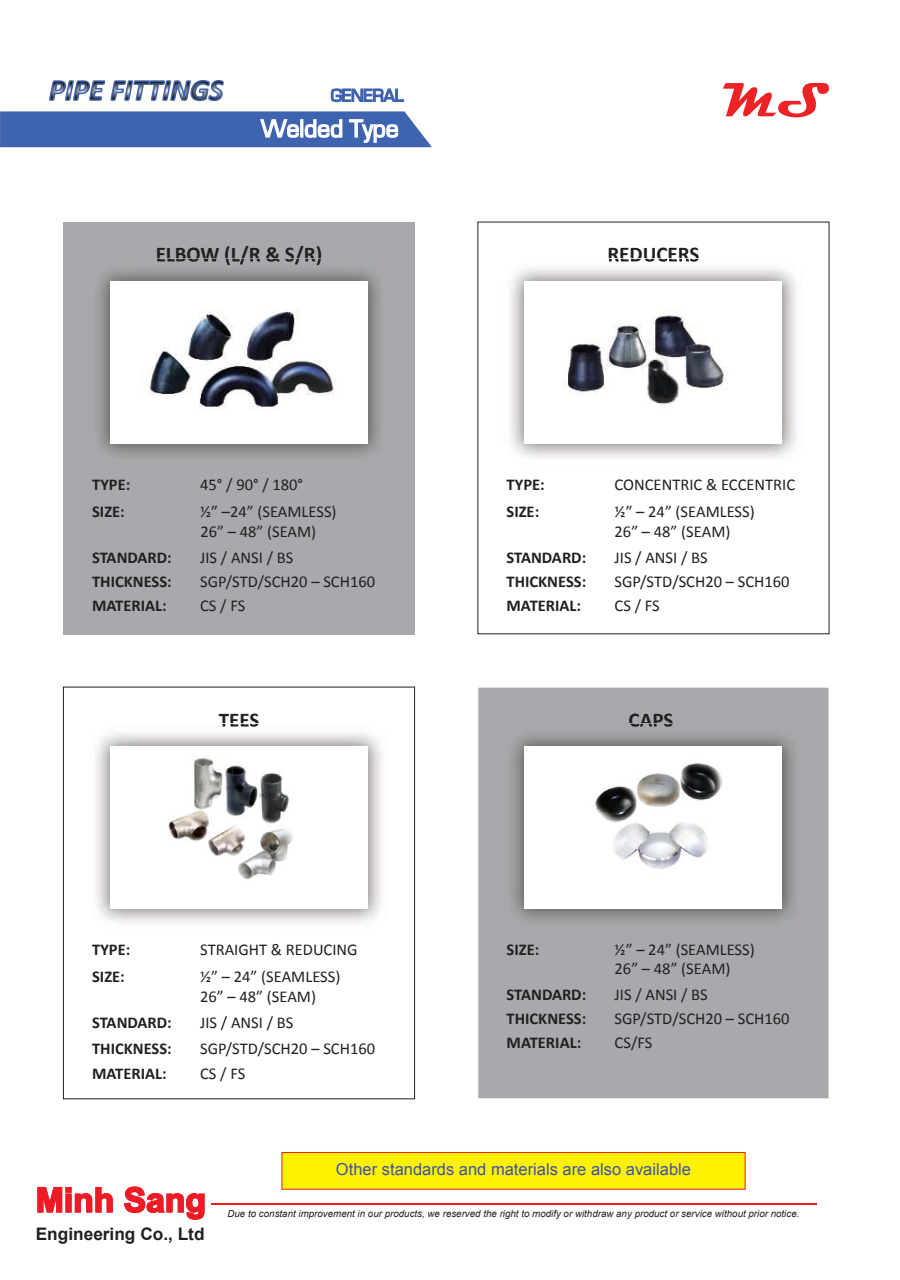
<style>
.page{position:relative;width:900px;height:1280px;background:#fff}
.page>*{position:absolute;margin:0;border:0;box-sizing:border-box;transform-origin:0 0}
.t1{font:700 33.6px "Arial";color:#ed1c24}
.t2{font:25.65px "Eurostile";color:#fff}
.t3{font:700 21px "Calibri";color:#231f20}
.t4{font:700 17.25px "Arial";color:#231f20}
.t5{font:16.5px/19.8px "Calibri";color:#231f20}
.t6{font:700 16.5px "Calibri";color:#231f20}
.t7{font:16.5px "Arial";color:#3b54a5}
.t8{font:italic 9.75px "Arial";color:#231f20}
</style>
<div class="page">
<div style="left:63px;top:222px;width:351px;height:412px;background:#a7a9ac"></div>
<img style="left:97px;top:270px;width:283px;height:186px">
<img style="left:157px;top:259px;width:96px;height:6px">
<img style="left:256px;top:259px;width:65px;height:6px">
<div style="left:110px;top:281px;width:257px;height:162px;background:#fff"></div>
<img style="left:609px;top:259px;width:90px;height:3px">
<img style="left:620px;top:259px;width:78px;height:3px">
<img style="left:148px;top:310px;width:186px;height:100px">
<div style="left:63px;top:687px;width:352px;height:412px;background:#fff;border:1px solid #231f20"></div>
<div style="left:477px;top:687px;width:352px;height:412px;background:#a7a9ac;border:1px solid #fff"></div>
<img style="left:95px;top:732px;width:287px;height:191px">
<img style="left:222px;top:724px;width:36px;height:3px">
<div style="left:110px;top:746px;width:257px;height:162px;background:#fff"></div>
<img style="left:511px;top:735px;width:284px;height:186px">
<img style="left:630px;top:724px;width:42px;height:3px">
<div style="left:524px;top:746px;width:258px;height:162px;background:#fff"></div>
<img style="left:562px;top:309px;width:166px;height:100px">
<img style="left:168px;top:758px;width:125px;height:122px">
<img style="left:595px;top:763px;width:128px;height:106px">
<hr style="left:211px;top:1203px;width:605px;height:2px;background:#ed1c24">
<svg style="left:37px;top:1187px;width:76px;height:26px"></svg>
<svg style="left:124px;top:1186px;width:81px;height:34px"></svg>
<svg style="left:722px;top:83px;width:107px;height:35px"></svg>
<svg style="left:0;top:80px;width:432px;height:68px"></svg>
<div style="left:281px;top:1152px;width:464px;height:37px;background:#fff200;border:1px solid #ed1c24"></div>
<h2 class="t2" style="left:261px;top:115px;width:139px">Welded Type</h2>
<p class="t3" style="left:156px;top:241px;width:168px">ELBOW (L/R &amp; S/R)</p>
<p class="t3" style="left:607px;top:241px;width:93px">REDUCERS</p>
<p class="t6" style="left:92px;top:473px;width:40px">TYPE:</p>
<p class="t5" style="left:200px;top:474px;width:104px">45° / 90° / 180°</p>
<p class="t6" style="left:92px;top:501px;width:34px">SIZE:</p>
<p class="t5" style="left:200px;top:502px;width:138px">½” –24” (SEAMLESS)<br>26” – 48” (SEAM)</p>
<p class="t6" style="left:92px;top:547px;width:81px">STANDARD:</p>
<p class="t5" style="left:200px;top:547px;width:95px">JIS / ANSI / BS</p>
<p class="t6" style="left:92px;top:571px;width:81px">THICKNESS:</p>
<p class="t5" style="left:200px;top:572px;width:176px">SGP/STD/SCH20 – SCH160</p>
<p class="t6" style="left:92px;top:595px;width:76px">MATERIAL:</p>
<p class="t5" style="left:200px;top:596px;width:47px">CS / FS</p>
<p class="t6" style="left:506px;top:473px;width:40px">TYPE:</p>
<p class="t5" style="left:614px;top:474px;width:182px">CONCENTRIC &amp; ECCENTRIC</p>
<p class="t6" style="left:506px;top:501px;width:34px">SIZE:</p>
<p class="t5" style="left:614px;top:502px;width:142px">½” – 24” (SEAMLESS)<br>26” – 48” (SEAM)</p>
<p class="t6" style="left:506px;top:547px;width:81px">STANDARD:</p>
<p class="t5" style="left:614px;top:547px;width:95px">JIS / ANSI / BS</p>
<p class="t6" style="left:506px;top:571px;width:81px">THICKNESS:</p>
<p class="t5" style="left:614px;top:572px;width:176px">SGP/STD/SCH20 – SCH160</p>
<p class="t6" style="left:506px;top:595px;width:76px">MATERIAL:</p>
<p class="t5" style="left:614px;top:596px;width:47px">CS / FS</p>
<p class="t3" style="left:219px;top:706px;width:42px">TEES</p>
<p class="t3" style="left:628px;top:706px;width:46px">CAPS</p>
<p class="t6" style="left:92px;top:938px;width:40px">TYPE:</p>
<p class="t5" style="left:200px;top:939px;width:159px">STRAIGHT &amp; REDUCING</p>
<p class="t6" style="left:92px;top:966px;width:34px">SIZE:</p>
<p class="t5" style="left:200px;top:967px;width:142px">½” – 24” (SEAMLESS)<br>26” – 48” (SEAM)</p>
<p class="t6" style="left:92px;top:1012px;width:81px">STANDARD:</p>
<p class="t5" style="left:200px;top:1012px;width:95px">JIS / ANSI / BS</p>
<p class="t6" style="left:92px;top:1037px;width:81px">THICKNESS:</p>
<p class="t5" style="left:200px;top:1038px;width:176px">SGP/STD/SCH20 – SCH160</p>
<p class="t6" style="left:92px;top:1063px;width:76px">MATERIAL:</p>
<p class="t5" style="left:200px;top:1064px;width:47px">CS / FS</p>
<p class="t6" style="left:506px;top:938px;width:34px">SIZE:</p>
<p class="t5" style="left:614px;top:939px;width:142px">½” – 24” (SEAMLESS)<br>26” – 48” (SEAM)</p>
<p class="t6" style="left:506px;top:984px;width:81px">STANDARD:</p>
<p class="t5" style="left:614px;top:984px;width:95px">JIS / ANSI / BS</p>
<p class="t6" style="left:506px;top:1008px;width:81px">THICKNESS:</p>
<p class="t5" style="left:614px;top:1009px;width:176px">SGP/STD/SCH20 – SCH160</p>
<p class="t6" style="left:506px;top:1032px;width:76px">MATERIAL:</p>
<p class="t5" style="left:614px;top:1033px;width:39px">CS/FS</p>
<h1 class="t1" style="left:36px;top:1177px;width:172px">Minh Sang</h1>
<p class="t4" style="left:36px;top:1223px;width:170px">Engineering Co., Ltd</p>
<p class="t7" style="left:336px;top:1159px;width:356px">Other standards and materials are also available</p>
<p class="t8" style="left:227px;top:1208px;width:573px">Due to constant improvement in our products, we reserved the right to modify or withdraw any product or service without prior notice.</p>
</div>
